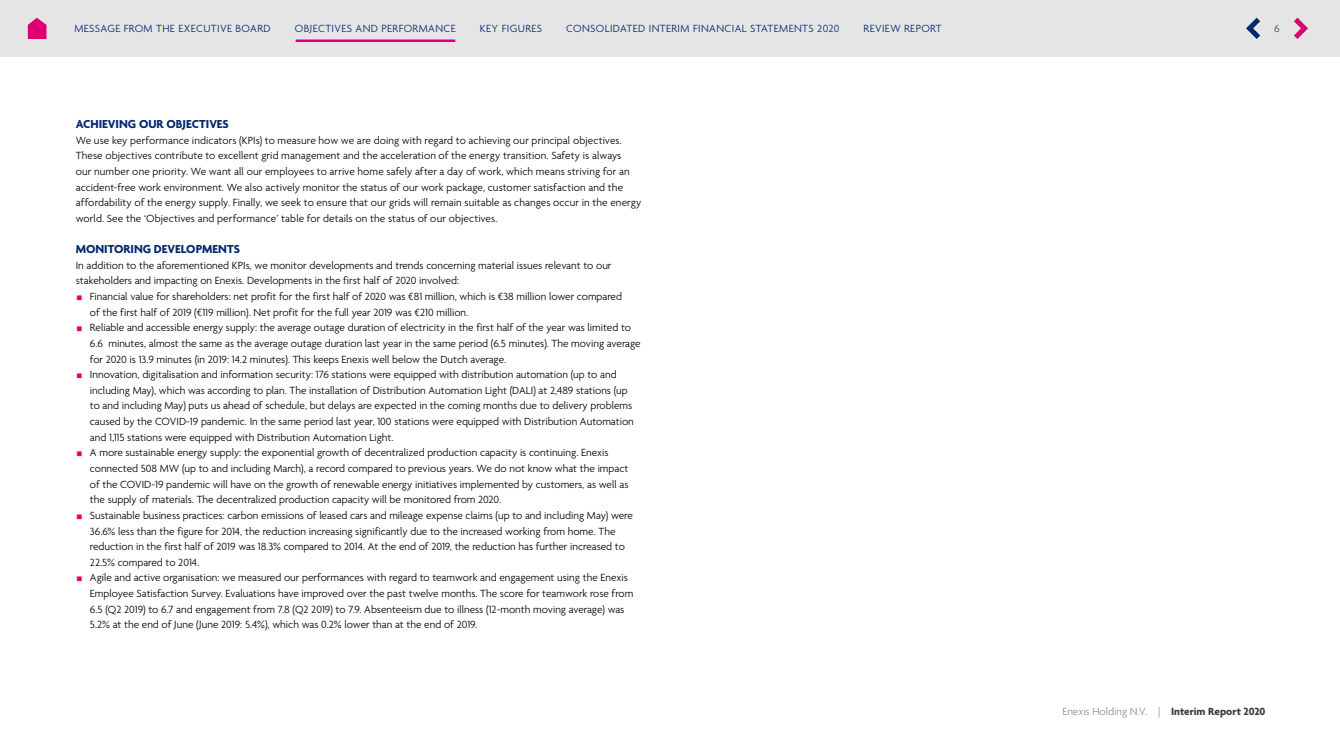
<style>
.page{position:relative;width:1340px;height:755px;background:#fff}
.page>*{position:absolute;margin:0;border:0;box-sizing:border-box;transform-origin:0 0}
.t1{font:700 12.5px "Agenda";color:#04296c}
.t2{font:300 11.25px/15.6px "Agenda";color:#000}
.t3{font:300 11.25px "Agenda";letter-spacing:.035em;color:#04296c}
.t4{font:300 11.25px "Agenda";color:#8d8d8d}
.t5{font:11.25px "Agenda";color:#635d63}
.s1{font-weight:700;color:#3d3c3f}
</style>
<div class="page">
<div style="left:0;top:0;width:1339px;height:57px;background:#e5e5e5"></div>
<svg style="left:1294px;top:18px;width:13px;height:21px"></svg>
<svg style="left:1246px;top:18px;width:14px;height:21px"></svg>
<svg style="left:28px;top:18px;width:18px;height:21px"></svg>
<hr style="left:296px;top:39px;width:159px;height:3px;background:#de0073">
<p class="t3" style="left:74px;top:22px;width:198px">MESSAGE FROM THE EXECUTIVE BOARD</p>
<p class="t3" style="left:295px;top:22px;width:162px">OBJECTIVES AND PERFORMANCE</p>
<p class="t3" style="left:480px;top:22px;width:64px">KEY FIGURES</p>
<p class="t3" style="left:566px;top:22px;width:275px">CONSOLIDATED INTERIM FINANCIAL STATEMENTS 2020</p>
<p class="t3" style="left:863px;top:22px;width:80px">REVIEW REPORT</p>
<p class="t5" style="left:1274px;top:22px;width:7px">6</p>
<p class="t1" style="left:76px;top:117px;width:155px">ACHIEVING OUR OBJECTIVES</p>
<p class="t2" style="left:76px;top:133px;width:567px">We use key performance indicators (KPIs) to measure how we are doing with regard to achieving our principal objectives.<br>These objectives contribute to excellent grid management and the acceleration of the energy transition. Safety is always<br>our number one priority. We want all our employees to arrive home safely after a day of work, which means striving for an accident-free work environment. We also actively monitor the status of our work package, customer satisfaction and the affordability of the energy supply. Finally, we seek to ensure that our grids will remain suitable as changes occur in the energy world. See the ‘Objectives and performance’ table for details on the status of our objectives.</p>
<p class="t1" style="left:76px;top:242px;width:166px">MONITORING DEVELOPMENTS</p>
<p class="t2" style="left:76px;top:258px;width:537px">In addition to the aforementioned KPIs, we monitor developments and trends concerning material issues relevant to our stakeholders and impacting on Enexis. Developments in the first half of 2020 involved:</p>
<p class="t2" style="left:90px;top:289px;width:552px">Financial value for shareholders: net profit for the first half of 2020 was €81 million, which is €38 million lower compared<br>of the first half of 2019 (€119 million). Net profit for the full year 2019 was €210 million.<br>Reliable and accessible energy supply: the average outage duration of electricity in the first half of the year was limited to 6.6 minutes, almost the same as the average outage duration last year in the same period (6.5 minutes). The moving average for 2020 is 13.9 minutes (in 2019: 14.2 minutes). This keeps Enexis well below the Dutch average.<br>Innovation, digitalisation and information security: 176 stations were equipped with distribution automation (up to and including May), which was according to plan. The installation of Distribution Automation Light (DALI) at 2,489 stations (up to and including May) puts us ahead of schedule, but delays are expected in the coming months due to delivery problems caused by the COVID-19 pandemic. In the same period last year, 100 stations were equipped with Distribution Automation and 1,115 stations were equipped with Distribution Automation Light.<br>A more sustainable energy supply: the exponential growth of decentralized production capacity is continuing. Enexis connected 508 MW (up to and including March), a record compared to previous years. We do not know what the impact of the COVID-19 pandemic will have on the growth of renewable energy initiatives implemented by customers, as well as the supply of materials. The decentralized production capacity will be monitored from 2020.<br>Sustainable business practices: carbon emissions of leased cars and mileage expense claims (up to and including May) were 36.6% less than the figure for 2014, the reduction increasing significantly due to the increased working from home. The reduction in the first half of 2019 was 18.3% compared to 2014. At the end of 2019, the reduction has further increased to 22.5% compared to 2014.<br>Agile and active organisation: we measured our performances with regard to teamwork and engagement using the Enexis Employee Satisfaction Survey. Evaluations have improved over the past twelve months. The score for teamwork rose from 6.5 (Q2 2019) to 6.7 and engagement from 7.8 (Q2 2019) to 7.9. Absenteeism due to illness (12-month moving average) was 5.2% at the end of June (June 2019: 5.4%), which was 0.2% lower than at the end of 2019.</p>
<p class="t4" style="left:1062px;top:705px;width:205px">Enexis Holding N.V. | <span class="s1">Interim Report 2020</span></p>
</div>
